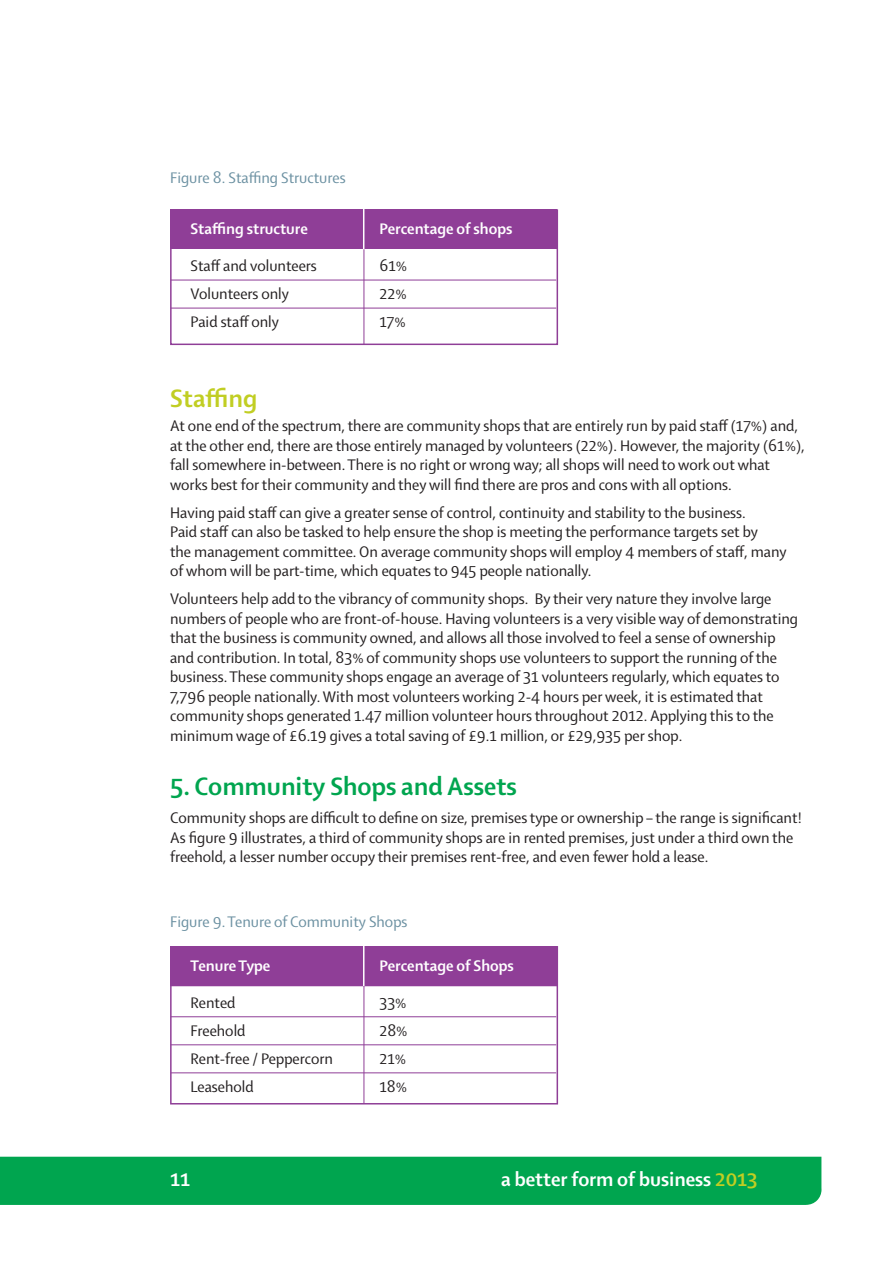
<style>
.page{position:relative;width:893px;height:1263px;background:#fff}
.page>*{position:absolute;margin:0;border:0;box-sizing:border-box;transform-origin:0 0}
.t1{font:700 27px "Shaker 2";color:#00a54f}
.t2{font:700 27px "Shaker 2";color:#c1ce23}
.t3{font:700 21px "Shaker 2";color:#fff}
.t4{font:16.5px/19.5px "Shaker 2";color:#231f20}
.t5{font:700 16.5px "Shaker 2";color:#fff}
.t6{font:16.5px "Shaker 2";color:#6c91a2}
.s1{color:#c1ce23}
</style>
<div class="page">
<div style="left:170px;top:946px;width:387px;height:40px;background:#8f3e97"></div>
<div style="left:170px;top:946px;width:388px;height:158px;border:2px solid #8f3e97"></div>
<hr style="left:171px;top:985px;width:386px;height:1px;background:#8f3e97">
<hr style="left:171px;top:1016px;width:385px;height:1px;background:#8f3e97">
<hr style="left:171px;top:1044px;width:385px;height:1px;background:#8f3e97">
<hr style="left:171px;top:1072px;width:385px;height:1px;background:#8f3e97">
<hr style="left:363px;top:946px;width:1px;height:40px;background:#fff">
<hr style="left:364px;top:986px;width:1px;height:118px;background:#8f3e97">
<div style="left:0;top:1157px;width:821px;height:48px;background:#00a54f"></div>
<div style="left:170px;top:210px;width:387px;height:39px;background:#8f3e97"></div>
<div style="left:170px;top:209px;width:388px;height:136px;border:2px solid #8f3e97"></div>
<hr style="left:171px;top:246px;width:386px;height:2px;background:#8f3e97">
<hr style="left:171px;top:280px;width:385px;height:1px;background:#8f3e97">
<hr style="left:171px;top:308px;width:385px;height:1px;background:#8f3e97">
<hr style="left:363px;top:208px;width:1px;height:42px;background:#fff">
<hr style="left:364px;top:249px;width:1px;height:95px;background:#8f3e97">
<p class="t6" style="left:170px;top:172px;width:177px">Figure 8. Staffing Structures</p>
<p class="t5" style="left:190px;top:224px;width:119px">Staffing structure</p>
<p class="t5" style="left:379px;top:224px;width:135px">Percentage of shops</p>
<p class="t4" style="left:190px;top:258px;width:128px">Staff and volunteers</p>
<p class="t4" style="left:379px;top:258px;width:29px">61%</p>
<p class="t4" style="left:190px;top:286px;width:100px">Volunteers only</p>
<p class="t4" style="left:379px;top:286px;width:29px">22%</p>
<p class="t4" style="left:190px;top:314px;width:90px">Paid staff only</p>
<p class="t4" style="left:379px;top:314px;width:28px">17%</p>
<h1 class="t2" style="left:170px;top:390px;width:89px">Staffing</h1>
<p class="t4" style="left:170px;top:418px;width:636px">At one end of the spectrum, there are community shops that are entirely run by paid staff (17%) and, at the other end, there are those entirely managed by volunteers (22%). However, the majority (61%), fall somewhere in-between. There is no right or wrong way; all shops will need to work out what works best for their community and they will find there are pros and cons with all options.</p>
<p class="t4" style="left:170px;top:504px;width:618px">Having paid staff can give a greater sense of control, continuity and stability to the business.<br>Paid staff can also be tasked to help ensure the shop is meeting the performance targets set by<br>the management committee. On average community shops will employ 4 members of staff, many of whom will be part-time, which equates to 945 people nationally.</p>
<p class="t4" style="left:170px;top:591px;width:629px">Volunteers help add to the vibrancy of community shops. By their very nature they involve large numbers of people who are front-of-house. Having volunteers is a very visible way of demonstrating that the business is community owned, and allows all those involved to feel a sense of ownership and contribution. In total, 83% of community shops use volunteers to support the running of the business. These community shops engage an average of 31 volunteers regularly, which equates to 7,796 people nationally. With most volunteers working 2-4 hours per week, it is estimated that community shops generated 1.47 million volunteer hours throughout 2012. Applying this to the minimum wage of £6.19 gives a total saving of £9.1 million, or £29,935 per shop.</p>
<h1 class="t1" style="left:170px;top:778px;width:348px">5. Community Shops and Assets</h1>
<p class="t4" style="left:170px;top:810px;width:634px">Community shops are difficult to define on size, premises type or ownership – the range is significant!<br>As figure 9 illustrates, a third of community shops are in rented premises, just under a third own the freehold, a lesser number occupy their premises rent-free, and even fewer hold a lease.</p>
<p class="t6" style="left:170px;top:916px;width:239px">Figure 9. Tenure of Community Shops</p>
<p class="t5" style="left:190px;top:961px;width:81px">Tenure Type</p>
<p class="t5" style="left:379px;top:961px;width:136px">Percentage of Shops</p>
<p class="t4" style="left:190px;top:994px;width:46px">Rented</p>
<p class="t4" style="left:379px;top:994px;width:29px">33%</p>
<p class="t4" style="left:190px;top:1022px;width:56px">Freehold</p>
<p class="t4" style="left:379px;top:1022px;width:30px">28%</p>
<p class="t4" style="left:190px;top:1050px;width:144px">Rent-free / Peppercorn</p>
<p class="t4" style="left:379px;top:1050px;width:28px">21%</p>
<p class="t4" style="left:190px;top:1078px;width:65px">Leasehold</p>
<p class="t4" style="left:379px;top:1078px;width:29px">18%</p>
<p class="t3" style="left:170px;top:1172px;width:22px">11</p>
<p class="t3" style="left:501px;top:1172px;width:258px">a better form of business <span class="s1">2013</span></p>
</div>
